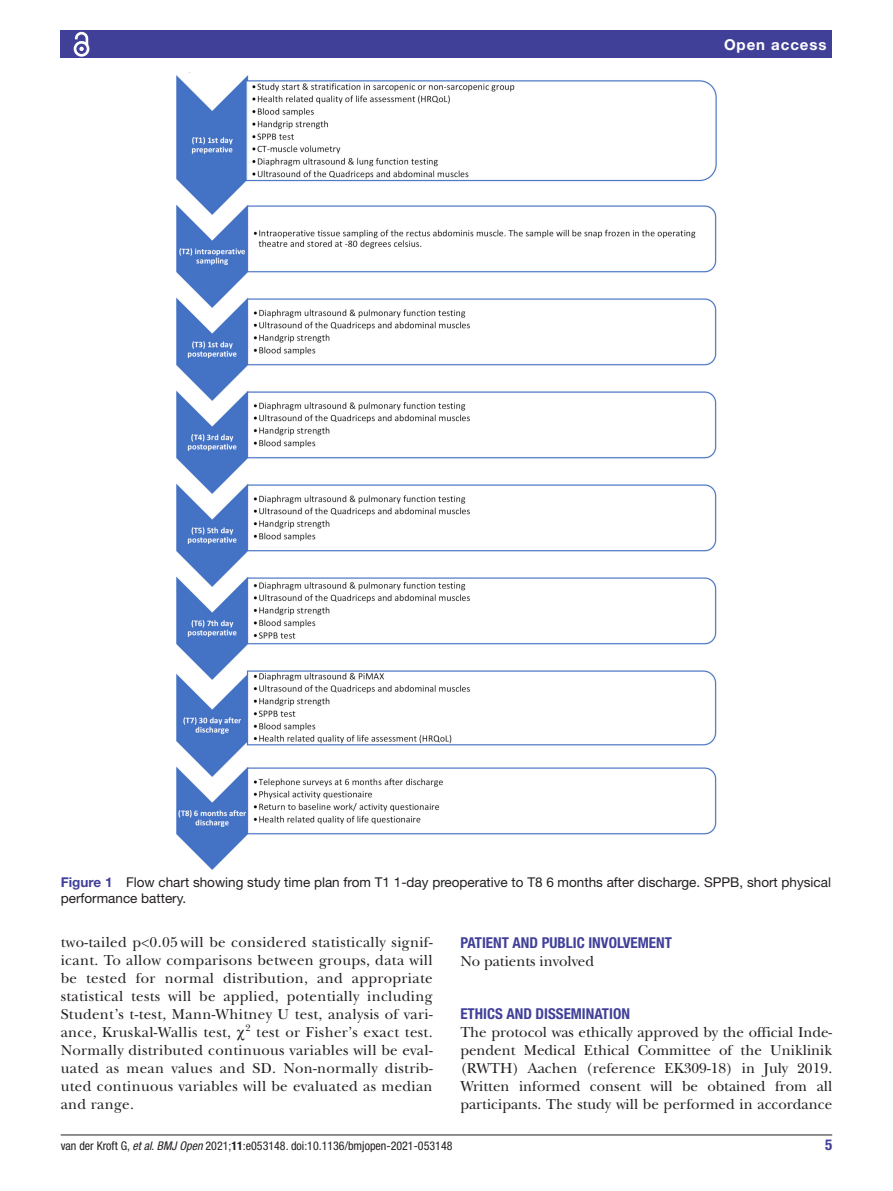
<style>
.page{position:relative;width:893px;height:1191px;background:#fff}
.page>*{position:absolute;margin:0;border:0;box-sizing:border-box;transform-origin:0 0}
.t1{font:15px/18px "New Baskerville";letter-spacing:.02em;color:#231f20;text-align:justify}
.t2{font:700 condensed 15px "Helvetica Neue LT Std";color:#414099}
.t3{font:15px "New Baskerville";color:#231f20}
.t4{font:700 15px "Helvetica Neue LT Std";letter-spacing:.065em;color:#fff}
.t5{font:13.5px/16.2px "Helvetica Neue LT Std";color:#231f20}
.t6{font:condensed 12px "Helvetica Neue LT Std";color:#231f20}
.t7{font:9.9px "New Baskerville";color:#231f20}
.s1{font-weight:700;color:#414099}
.s2{font-style:italic}
.s3{font-weight:700}
</style>
<div class="page">
<hr style="left:61px;top:1134px;width:771px;height:1px;background:#231f20">
<div style="left:61px;top:31px;width:771px;height:27px;background:#414099"></div>
<svg style="left:73px;top:31px;width:17px;height:26px"></svg>
<img style="left:176px;top:75px;width:540px;height:794px">
<p class="t4" style="left:724px;top:35px;width:104px">Open access</p>
<p class="t5" style="left:61px;top:873px;width:772px"><span class="s1">Figure 1</span> Flow chart showing study time plan from T1 1-day preoperative to T8 6 months after discharge. SPPB, short physical performance battery.</p>
<p class="t1" style="left:61px;top:933px;width:373px">two-tailed p&lt;0.05 will be considered statistically signif&shy;icant. To allow comparisons between groups, data will be tested for normal distribution, and appropriate statistical tests will be applied, potentially including Student’s t-test, Mann-Whitney U test, analysis of vari&shy;ance, Kruskal-Wallis test,</p>
<p class="t7" style="left:245px;top:1021px;width:7px">2</p>
<p class="t1" style="left:61px;top:1023px;width:373px;text-indent:195px">test or Fisher’s exact test.<br>Normally distributed continuous variables will be eval&shy;uated as mean values and SD. Non-normally distrib&shy;uted continuous variables will be evaluated as median and range.</p>
<p class="t2" style="left:460px;top:933px;width:213px">PATIENT AND PUBLIC INVOLVEMENT</p>
<p class="t3" style="left:460px;top:952px;width:135px">No patients involved</p>
<p class="t2" style="left:460px;top:1005px;width:171px">ETHICS AND DISSEMINATION</p>
<p class="t1" style="left:460px;top:1023px;width:373px">The protocol was ethically approved by the official Inde&shy;pendent Medical Ethical Committee of the Uniklinik (RWTH) Aachen (reference EK309-18) in July 2019.<br>Written informed consent will be obtained from all participants. The study will be performed in accordance</p>
<p class="t6" style="left:61px;top:1138px;width:393px">van der Kroft G, <span class="s2">et al</span>. <span class="s2">BMJ Open</span> 2021;<span class="s3">11</span>:e053148. doi:10.1136/bmjopen-2021-053148</p>
<p class="t2" style="left:825px;top:1135px;width:9px">5</p>
</div>
